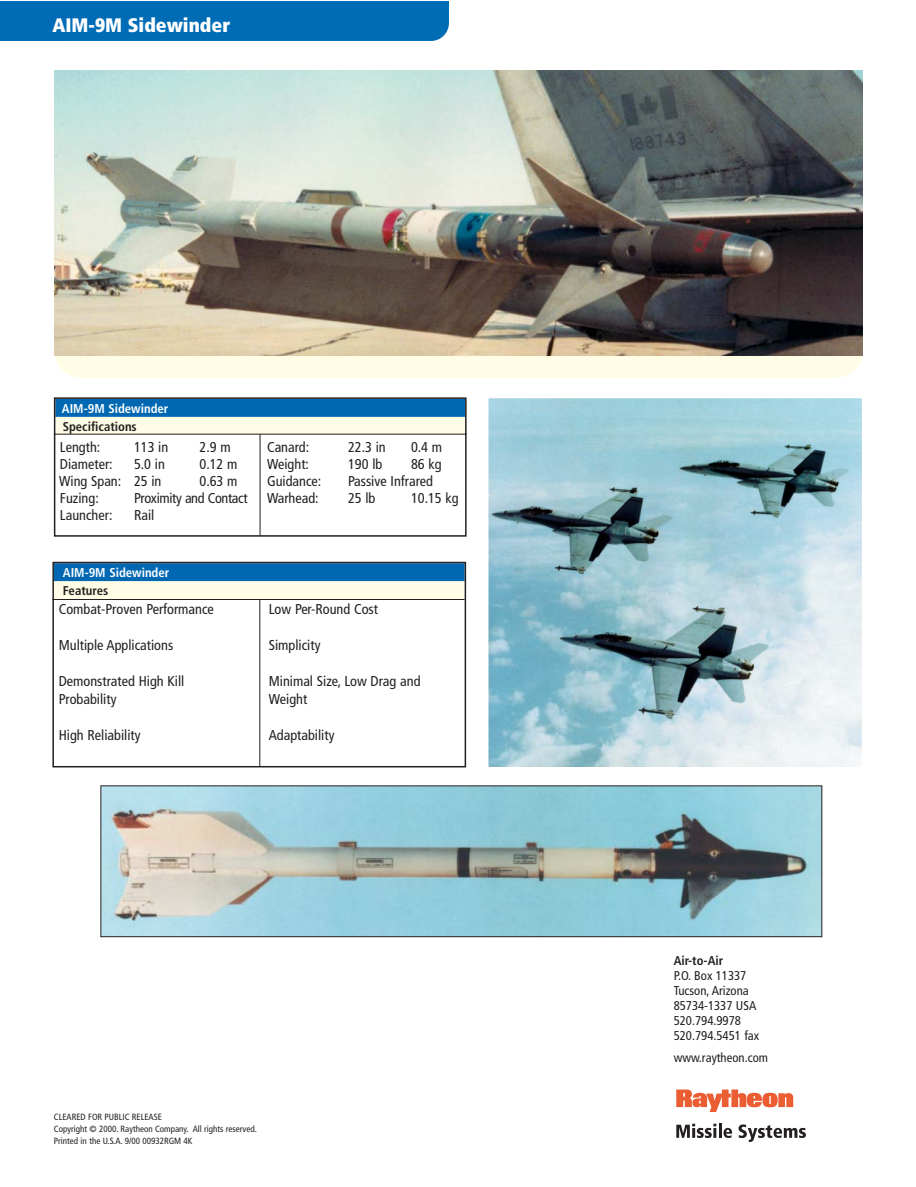
<style>
.page{position:relative;width:916px;height:1187px;background:#fff}
.page>*{position:absolute;margin:0;border:0;box-sizing:border-box;transform-origin:0 0}
.t1{font:900 condensed 19.5px "Frutiger";color:#fff}
.t2{font:condensed 14.25px/18px "Frutiger";color:#231f20}
.t3{font:condensed 14.25px "Frutiger";letter-spacing:-.025em;color:#231f20}
.t4{font:condensed 12.75px/15px "Frutiger";color:#231f20}
.t5{font:700 condensed 12.75px "Frutiger";color:#fff}
.t6{font:700 condensed 12.75px "Frutiger";color:#231f20}
.t7{font:condensed 9px/12px "Frutiger";color:#231f20}
</style>
<div class="page">
<img style="left:0;top:1px;width:863px;height:1141px">
<h1 class="t1" style="left:52px;top:18px;width:179px">AIM-9M Sidewinder</h1>
<p class="t5" style="left:62px;top:403px;width:108px">AIM-9M Sidewinder</p>
<p class="t6" style="left:63px;top:421px;width:76px">Specifications</p>
<p class="t2" style="left:60px;top:438px;width:42px">Length:</p>
<p class="t2" style="left:134px;top:438px;width:36px">113 in</p>
<p class="t2" style="left:199px;top:438px;width:33px">2.9 m</p>
<p class="t2" style="left:60px;top:456px;width:54px">Diameter:</p>
<p class="t2" style="left:134px;top:456px;width:32px">5.0 in</p>
<p class="t2" style="left:199px;top:456px;width:39px">0.12 m</p>
<p class="t2" style="left:59px;top:473px;width:104px">Wing Span: 25 in</p>
<p class="t2" style="left:199px;top:473px;width:39px">0.63 m</p>
<p class="t2" style="left:60px;top:490px;width:40px">Fuzing:</p>
<p class="t3" style="left:134px;top:492px;width:115px">Proximity and Contact</p>
<p class="t2" style="left:60px;top:507px;width:54px">Launcher:</p>
<p class="t2" style="left:134px;top:507px;width:22px">Rail</p>
<p class="t5" style="left:63px;top:567px;width:108px">AIM-9M Sidewinder</p>
<p class="t6" style="left:63px;top:585px;width:47px">Features</p>
<p class="t2" style="left:59px;top:600px;width:157px">Combat-Proven Performance</p>
<p class="t2" style="left:59px;top:636px;width:116px">Multiple Applications</p>
<p class="t2" style="left:59px;top:672px;width:127px">Demonstrated High Kill<br>Probability</p>
<p class="t2" style="left:59px;top:726px;width:83px">High Reliability</p>
<p class="t2" style="left:267px;top:438px;width:44px">Canard:</p>
<p class="t2" style="left:348px;top:438px;width:39px">22.3 in</p>
<p class="t2" style="left:411px;top:438px;width:33px">0.4 m</p>
<p class="t2" style="left:267px;top:456px;width:43px">Weight:</p>
<p class="t2" style="left:348px;top:456px;width:36px">190 lb</p>
<p class="t2" style="left:411px;top:456px;width:32px">86 kg</p>
<p class="t2" style="left:267px;top:473px;width:56px">Guidance:</p>
<p class="t2" style="left:348px;top:473px;width:87px">Passive Infrared</p>
<p class="t2" style="left:267px;top:490px;width:53px">Warhead:</p>
<p class="t2" style="left:348px;top:490px;width:29px">25 lb</p>
<p class="t2" style="left:411px;top:490px;width:49px">10.15 kg</p>
<p class="t2" style="left:269px;top:600px;width:111px">Low Per-Round Cost</p>
<p class="t2" style="left:269px;top:636px;width:53px">Simplicity</p>
<p class="t2" style="left:269px;top:672px;width:153px">Minimal Size, Low Drag and<br>Weight</p>
<p class="t2" style="left:269px;top:726px;width:67px">Adaptability</p>
<p class="t7" style="left:54px;top:1111px;width:204px">CLEARED FOR PUBLIC RELEASE<br>Copyright © 2000. Raytheon Company. All rights reserved.<br>Printed in the U.S.A. 9/00 00932RGM 4K</p>
<p class="t6" style="left:673px;top:955px;width:51px">Air-to-Air</p>
<p class="t4" style="left:673px;top:969px;width:87px">P.O. Box 11337<br>Tucson, Arizona<br>85734-1337 USA<br>520.794.9978<br>520.794.5451 fax</p>
<p class="t4" style="left:673px;top:1050px;width:96px">www.raytheon.com</p>
</div>
